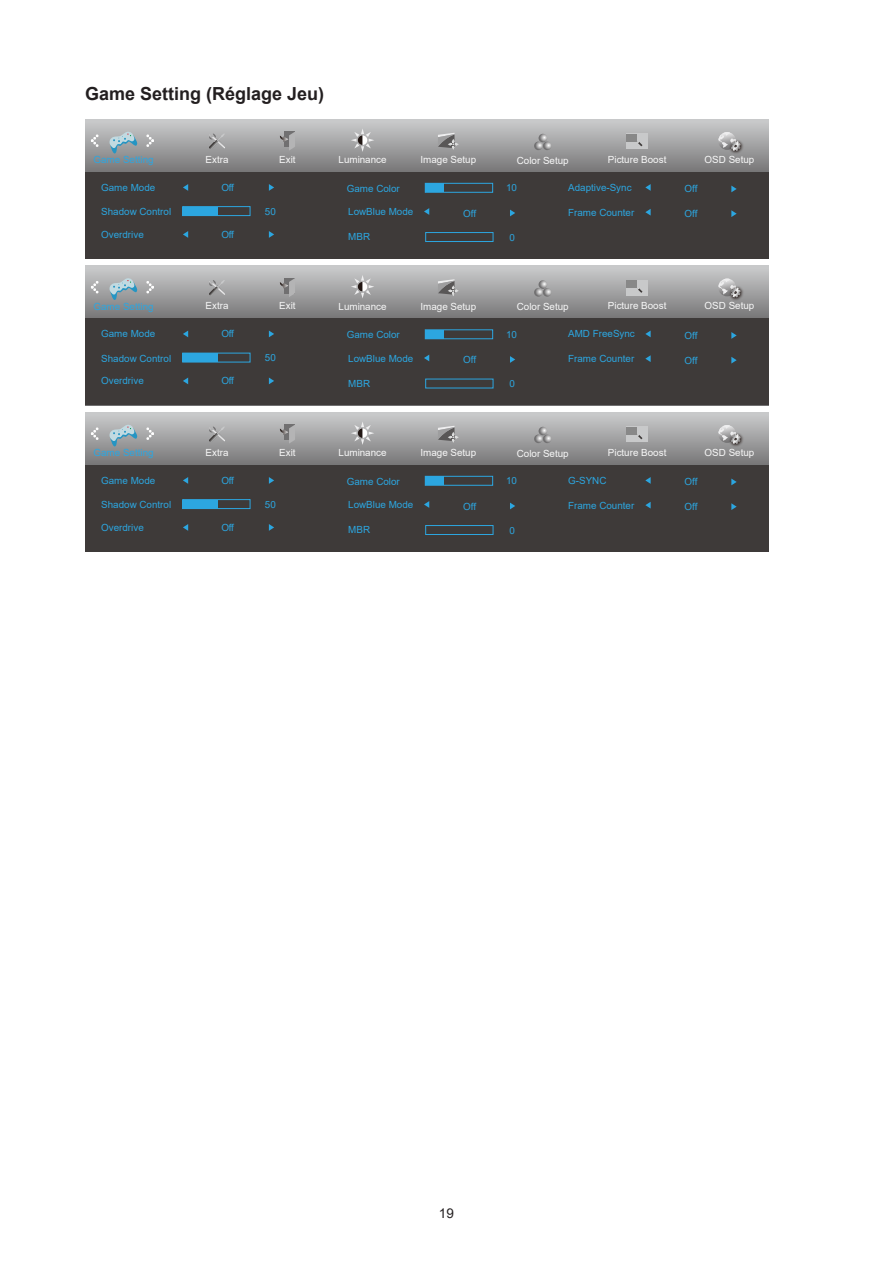
<style>
.page{position:relative;width:893px;height:1263px;background:#fff}
.page>*{position:absolute;margin:0;border:0;box-sizing:border-box;transform-origin:0 0}
.Heading_3{font:700 18px "Arial";color:#231f20}
.t1{font:13.5px "Arial";color:#231f20}
.t2{font:9.9px "Arial";color:#2ca6e0}
.t3{font:9.9px "Arial";color:#f7f7f7}
</style>
<div class="page">
<svg style="left:85px;top:119px;width:683px;height:53px;background:#a0a0a1"></svg>
<div style="left:85px;top:172px;width:683px;height:87px;background:#3e3a39"></div>
<svg style="left:91px;top:134px;width:8px;height:13px"></svg>
<svg style="left:146px;top:134px;width:8px;height:13px"></svg>
<div style="left:627px;top:134px;width:21px;height:15px;background:#c8c9ca"></div>
<div style="left:627px;top:134px;width:10px;height:7px;background:#888"></div>
<img style="left:728px;top:138px;width:17px;height:18px">
<svg style="left:718px;top:132px;width:23px;height:19px"></svg>
<svg style="left:280px;top:132px;width:15px;height:19px"></svg>
<svg style="left:208px;top:133px;width:18px;height:16px"></svg>
<svg style="left:351px;top:128px;width:23px;height:24px"></svg>
<svg style="left:183px;top:184px;width:5px;height:7px"></svg>
<svg style="left:269px;top:184px;width:5px;height:7px"></svg>
<svg style="left:183px;top:231px;width:5px;height:7px"></svg>
<svg style="left:269px;top:231px;width:5px;height:7px"></svg>
<svg style="left:424px;top:208px;width:5px;height:7px"></svg>
<svg style="left:510px;top:210px;width:5px;height:6px"></svg>
<svg style="left:438px;top:133px;width:21px;height:17px"></svg>
<svg style="left:534px;top:134px;width:17px;height:16px"></svg>
<div style="left:182px;top:206px;width:68px;height:10px;border:1px solid #2ca6e0"></div>
<div style="left:182px;top:207px;width:36px;height:9px;background:#2ca6e0"></div>
<div style="left:426px;top:183px;width:18px;height:9px;background:#2ca6e0"></div>
<div style="left:425px;top:183px;width:68px;height:10px;border:1px solid #2ca6e0"></div>
<svg style="left:645px;top:184px;width:6px;height:7px"></svg>
<svg style="left:731px;top:186px;width:6px;height:6px"></svg>
<svg style="left:645px;top:209px;width:6px;height:7px"></svg>
<svg style="left:731px;top:210px;width:6px;height:7px"></svg>
<div style="left:425px;top:232px;width:68px;height:10px;border:1px solid #2ca6e0"></div>
<svg style="left:109px;top:131px;width:28px;height:23px"></svg>
<svg style="left:85px;top:266px;width:683px;height:52px;background:#a0a0a1"></svg>
<div style="left:85px;top:318px;width:683px;height:87px;background:#3e3a39"></div>
<svg style="left:91px;top:281px;width:8px;height:13px"></svg>
<svg style="left:146px;top:281px;width:8px;height:13px"></svg>
<div style="left:627px;top:280px;width:21px;height:15px;background:#c8c9ca"></div>
<div style="left:627px;top:280px;width:10px;height:8px;background:#888"></div>
<svg style="left:638px;top:288px;width:4px;height:5px"></svg>
<img style="left:728px;top:285px;width:17px;height:17px">
<svg style="left:718px;top:279px;width:23px;height:18px"></svg>
<svg style="left:280px;top:278px;width:15px;height:19px"></svg>
<svg style="left:208px;top:280px;width:18px;height:16px"></svg>
<svg style="left:351px;top:275px;width:23px;height:23px"></svg>
<svg style="left:183px;top:331px;width:5px;height:6px"></svg>
<svg style="left:269px;top:331px;width:5px;height:6px"></svg>
<svg style="left:183px;top:377px;width:5px;height:7px"></svg>
<svg style="left:269px;top:377px;width:5px;height:7px"></svg>
<svg style="left:424px;top:355px;width:5px;height:6px"></svg>
<svg style="left:510px;top:356px;width:5px;height:7px"></svg>
<svg style="left:438px;top:279px;width:21px;height:17px"></svg>
<svg style="left:534px;top:280px;width:17px;height:17px"></svg>
<div style="left:182px;top:353px;width:36px;height:9px;background:#2ca6e0"></div>
<div style="left:426px;top:330px;width:18px;height:9px;background:#2ca6e0"></div>
<div style="left:425px;top:329px;width:68px;height:10px;border:1px solid #2ca6e0"></div>
<svg style="left:645px;top:331px;width:6px;height:6px"></svg>
<svg style="left:731px;top:332px;width:6px;height:7px"></svg>
<svg style="left:645px;top:355px;width:6px;height:7px"></svg>
<svg style="left:731px;top:357px;width:6px;height:7px"></svg>
<svg style="left:109px;top:278px;width:28px;height:22px"></svg>
<svg style="left:85px;top:412px;width:683px;height:53px;background:#a0a0a1"></svg>
<div style="left:85px;top:465px;width:683px;height:87px;background:#3e3a39"></div>
<svg style="left:91px;top:427px;width:8px;height:13px"></svg>
<svg style="left:146px;top:427px;width:8px;height:13px"></svg>
<div style="left:627px;top:427px;width:21px;height:15px;background:#c8c9ca"></div>
<div style="left:627px;top:427px;width:10px;height:7px;background:#888"></div>
<img style="left:728px;top:431px;width:17px;height:18px">
<svg style="left:718px;top:425px;width:23px;height:19px"></svg>
<svg style="left:280px;top:425px;width:15px;height:19px"></svg>
<svg style="left:208px;top:426px;width:18px;height:16px"></svg>
<svg style="left:351px;top:421px;width:23px;height:24px"></svg>
<svg style="left:183px;top:477px;width:5px;height:7px"></svg>
<svg style="left:269px;top:477px;width:5px;height:7px"></svg>
<svg style="left:183px;top:524px;width:5px;height:7px"></svg>
<svg style="left:269px;top:524px;width:5px;height:7px"></svg>
<svg style="left:424px;top:501px;width:5px;height:7px"></svg>
<svg style="left:510px;top:503px;width:5px;height:6px"></svg>
<svg style="left:438px;top:426px;width:21px;height:17px"></svg>
<svg style="left:534px;top:427px;width:17px;height:16px"></svg>
<div style="left:182px;top:499px;width:68px;height:10px;border:1px solid #2ca6e0"></div>
<div style="left:182px;top:500px;width:36px;height:9px;background:#2ca6e0"></div>
<div style="left:426px;top:476px;width:18px;height:9px;background:#2ca6e0"></div>
<div style="left:425px;top:476px;width:68px;height:10px;border:1px solid #2ca6e0"></div>
<svg style="left:645px;top:477px;width:6px;height:7px"></svg>
<svg style="left:731px;top:478px;width:6px;height:7px"></svg>
<svg style="left:645px;top:502px;width:6px;height:6px"></svg>
<svg style="left:731px;top:503px;width:6px;height:7px"></svg>
<div style="left:425px;top:525px;width:68px;height:10px;border:1px solid #2ca6e0"></div>
<svg style="left:109px;top:424px;width:28px;height:23px"></svg>
<p class="Heading_3" style="left:85px;top:81px;width:241px">Game Setting (Réglage Jeu)</p>
<p class="t3" style="left:206px;top:153px;width:24px">Extra</p>
<p class="t3" style="left:279px;top:153px;width:18px">Exit</p>
<p class="t3" style="left:339px;top:153px;width:50px">Luminance</p>
<p class="t3" style="left:608px;top:153px;width:60px">Picture Boost</p>
<p class="t3" style="left:705px;top:153px;width:51px">OSD Setup</p>
<p class="t2" style="left:93px;top:153px;width:62px">Game Setting</p>
<p class="t3" style="left:420px;top:153px;width:57px">Image Setup</p>
<p class="t3" style="left:517px;top:153px;width:53px">Color Setup</p>
<p class="t2" style="left:101px;top:181px;width:56px">Game Mode</p>
<p class="t2" style="left:222px;top:181px;width:14px">Off</p>
<p class="t2" style="left:222px;top:228px;width:14px">Off</p>
<p class="t2" style="left:101px;top:205px;width:71px">Shadow Control</p>
<p class="t2" style="left:101px;top:227px;width:44px">Overdrive</p>
<p class="t2" style="left:265px;top:204px;width:12px">50</p>
<p class="t2" style="left:347px;top:181px;width:54px">Game Color</p>
<p class="t2" style="left:506px;top:181px;width:12px">10</p>
<p class="t2" style="left:568px;top:181px;width:65px">Adaptive-Sync</p>
<p class="t2" style="left:684px;top:182px;width:15px">Off</p>
<p class="t2" style="left:568px;top:205px;width:68px">Frame Counter</p>
<p class="t2" style="left:684px;top:207px;width:15px">Off</p>
<p class="t2" style="left:509px;top:230px;width:7px">0</p>
<p class="t2" style="left:348px;top:205px;width:67px">LowBlue Mode</p>
<p class="t2" style="left:348px;top:230px;width:23px">MBR</p>
<p class="t2" style="left:463px;top:206px;width:15px">Off</p>
<p class="t3" style="left:206px;top:299px;width:24px">Extra</p>
<p class="t3" style="left:279px;top:299px;width:18px">Exit</p>
<p class="t3" style="left:339px;top:299px;width:50px">Luminance</p>
<p class="t3" style="left:608px;top:299px;width:60px">Picture Boost</p>
<p class="t3" style="left:705px;top:299px;width:51px">OSD Setup</p>
<p class="t2" style="left:93px;top:300px;width:62px">Game Setting</p>
<p class="t3" style="left:420px;top:299px;width:57px">Image Setup</p>
<p class="t3" style="left:517px;top:300px;width:53px">Color Setup</p>
<p class="t2" style="left:101px;top:327px;width:56px">Game Mode</p>
<p class="t2" style="left:222px;top:327px;width:14px">Off</p>
<p class="t2" style="left:222px;top:374px;width:14px">Off</p>
<p class="t2" style="left:101px;top:351px;width:71px">Shadow Control</p>
<p class="t2" style="left:101px;top:374px;width:44px">Overdrive</p>
<p class="t2" style="left:265px;top:351px;width:12px">50</p>
<p class="t2" style="left:347px;top:328px;width:54px">Game Color</p>
<p class="t2" style="left:506px;top:328px;width:12px">10</p>
<p class="t2" style="left:568px;top:327px;width:68px">AMD FreeSync</p>
<p class="t2" style="left:684px;top:329px;width:15px">Off</p>
<p class="t2" style="left:568px;top:352px;width:68px">Frame Counter</p>
<p class="t2" style="left:684px;top:353px;width:15px">Off</p>
<p class="t2" style="left:509px;top:377px;width:7px">0</p>
<p class="t2" style="left:348px;top:351px;width:67px">LowBlue Mode</p>
<p class="t2" style="left:348px;top:376px;width:23px">MBR</p>
<p class="t2" style="left:463px;top:353px;width:15px">Off</p>
<p class="t3" style="left:206px;top:446px;width:24px">Extra</p>
<p class="t3" style="left:279px;top:446px;width:18px">Exit</p>
<p class="t3" style="left:339px;top:446px;width:50px">Luminance</p>
<p class="t3" style="left:608px;top:446px;width:60px">Picture Boost</p>
<p class="t3" style="left:705px;top:446px;width:51px">OSD Setup</p>
<p class="t2" style="left:93px;top:446px;width:62px">Game Setting</p>
<p class="t3" style="left:420px;top:446px;width:57px">Image Setup</p>
<p class="t3" style="left:517px;top:446px;width:53px">Color Setup</p>
<p class="t2" style="left:101px;top:474px;width:56px">Game Mode</p>
<p class="t2" style="left:222px;top:474px;width:14px">Off</p>
<p class="t2" style="left:222px;top:521px;width:14px">Off</p>
<p class="t2" style="left:101px;top:498px;width:71px">Shadow Control</p>
<p class="t2" style="left:101px;top:520px;width:44px">Overdrive</p>
<p class="t2" style="left:265px;top:497px;width:12px">50</p>
<p class="t2" style="left:347px;top:474px;width:54px">Game Color</p>
<p class="t2" style="left:506px;top:474px;width:12px">10</p>
<p class="t2" style="left:568px;top:474px;width:40px">G-SYNC</p>
<p class="t2" style="left:684px;top:475px;width:15px">Off</p>
<p class="t2" style="left:568px;top:498px;width:68px">Frame Counter</p>
<p class="t2" style="left:684px;top:500px;width:15px">Off</p>
<p class="t2" style="left:509px;top:523px;width:7px">0</p>
<p class="t2" style="left:348px;top:498px;width:67px">LowBlue Mode</p>
<p class="t2" style="left:348px;top:523px;width:23px">MBR</p>
<p class="t2" style="left:463px;top:499px;width:15px">Off</p>
<h2 class="t1" style="left:439px;top:1204px;width:17px">19</h2>
</div>
